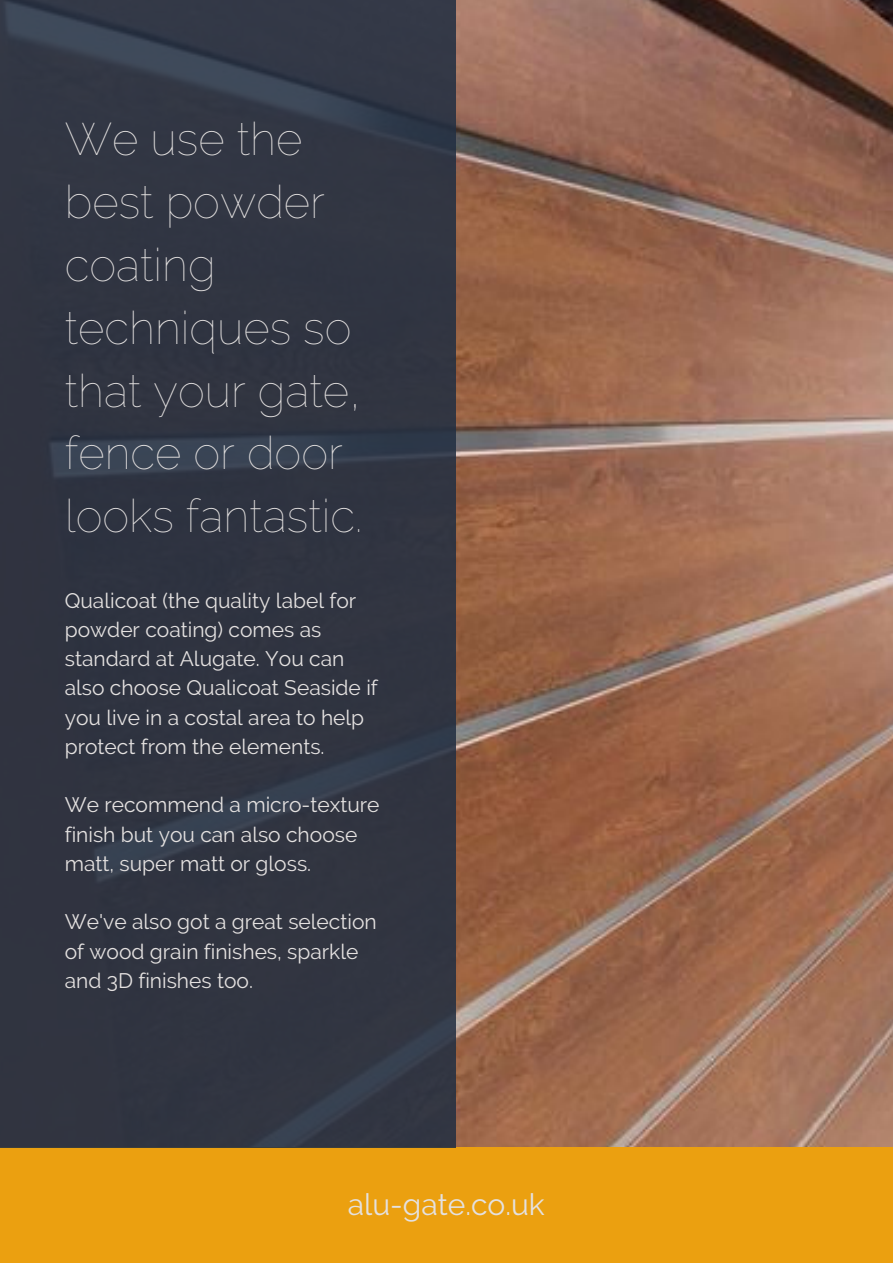
<style>
.page{position:relative;width:893px;height:1264px;background:#fff}
.page>*{position:absolute;margin:0;border:0;box-sizing:border-box;transform-origin:0 0}
.t1{font:100 45.75px/63px "Raleway";color:#e4e1e0}
.t2{font:30px "Raleway";color:#e4e1e0}
.t3{font:21px/29.2px "Raleway";color:#e4e1e0}
</style>
<div class="page">
<img style="left:455px;top:0;width:437px;height:1146px">
<div style="left:0;top:1146px;width:892px;height:116px;background:#eba010"></div>
<svg style="left:0;top:0;width:455px;height:1147px;background:#303542"></svg>
<h1 class="t1" style="left:65px;top:107px;width:299px">We use the best powder coating techniques so that your gate, fence or door looks fantastic.</h1>
<p class="t3" style="left:65px;top:585px;width:314px">Qualicoat (the quality label for powder coating) comes as standard at Alugate. You can also choose Qualicoat Seaside if you live in a costal area to help protect from the elements.</p>
<p class="t3" style="left:65px;top:790px;width:316px">We recommend a micro-texture finish but you can also choose matt, super matt or gloss.</p>
<p class="t3" style="left:65px;top:907px;width:313px">We've also got a great selection of wood grain finishes, sparkle and 3D finishes too.</p>
<h2 class="t2" style="left:348px;top:1187px;width:198px">alu-gate.co.uk</h2>
</div>
